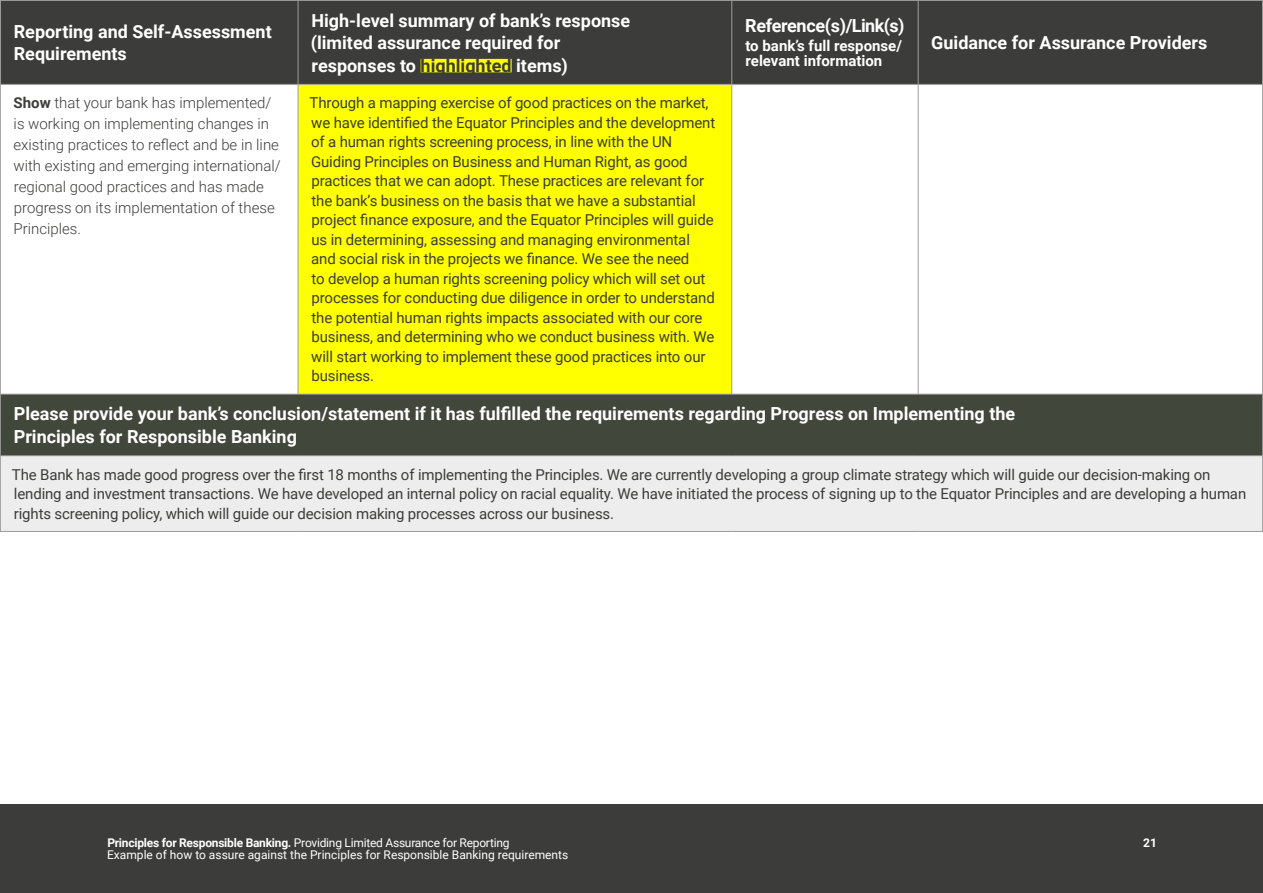
<style>
.page{position:relative;width:1263px;height:893px;background:#fff}
.page>*{position:absolute;margin:0;border:0;box-sizing:border-box;transform-origin:0 0}
.t1{font:700 18px/22.5px "Roboto";color:#fff}
.t2{font:700 18px "Roboto";letter-spacing:-.02em;color:#fff}
.t3{font:15px/19.5px "Roboto";letter-spacing:-.01em;color:#3c3c3b}
.t4{font:300 15px/21px "Roboto";color:#3c3c3b}
.t5{font:700 15px/15px "Roboto";color:#fff}
.t6{font:12px "Roboto";color:#fff}
.t7{font:12px "Roboto";letter-spacing:-.02em;color:#fff}
.t8{font:700 12px "Roboto";color:#fff}
.s1{color:#3c3c3b}
.s2{font-weight:700}
</style>
<div class="page">
<div style="left:0;top:805px;width:1263px;height:88px;background:#3c3c3b"></div>
<div style="left:1px;top:1px;width:1261px;height:83px;background:#3c3c3b"></div>
<div style="left:298px;top:84px;width:434px;height:310px;background:#ff0"></div>
<div style="left:0;top:394px;width:1262px;height:62px;background:#41473b"></div>
<div style="left:0;top:456px;width:1262px;height:75px;background:#ededed"></div>
<hr style="left:0;top:0;width:298px;height:1px;background:#9d9d9c">
<hr style="left:0;top:1px;width:1px;height:83px;background:#9d9d9c">
<hr style="left:298px;top:0;width:434px;height:1px;background:#9d9d9c">
<hr style="left:298px;top:1px;width:1px;height:83px;background:#9d9d9c">
<hr style="left:732px;top:0;width:186px;height:1px;background:#9d9d9c">
<hr style="left:731px;top:1px;width:1px;height:83px;background:#9d9d9c">
<hr style="left:918px;top:0;width:345px;height:1px;background:#9d9d9c">
<hr style="left:918px;top:1px;width:1px;height:83px;background:#9d9d9c">
<hr style="left:1262px;top:1px;width:1px;height:83px;background:#9d9d9c">
<hr style="left:0;top:84px;width:298px;height:1px;background:#9d9d9c">
<hr style="left:298px;top:84px;width:434px;height:1px;background:#9d9d9c">
<hr style="left:732px;top:84px;width:186px;height:1px;background:#9d9d9c">
<hr style="left:918px;top:84px;width:345px;height:1px;background:#9d9d9c">
<hr style="left:0;top:85px;width:1px;height:309px;background:#9d9d9c">
<hr style="left:918px;top:85px;width:1px;height:309px;background:#9d9d9c">
<hr style="left:1262px;top:85px;width:1px;height:309px;background:#9d9d9c">
<hr style="left:298px;top:85px;width:1px;height:309px;background:#9d9d9c">
<hr style="left:731px;top:85px;width:1px;height:309px;background:#9d9d9c">
<hr style="left:0;top:394px;width:298px;height:1px;background:#9d9d9c">
<hr style="left:0;top:395px;width:1px;height:60px;background:#9d9d9c">
<hr style="left:298px;top:394px;width:434px;height:1px;background:#9d9d9c">
<hr style="left:732px;top:394px;width:186px;height:1px;background:#9d9d9c">
<hr style="left:918px;top:394px;width:345px;height:1px;background:#9d9d9c">
<hr style="left:1262px;top:395px;width:1px;height:60px;background:#9d9d9c">
<hr style="left:0;top:455px;width:298px;height:1px;background:#9d9d9c">
<hr style="left:0;top:456px;width:1px;height:75px;background:#9d9d9c">
<hr style="left:298px;top:455px;width:434px;height:1px;background:#9d9d9c">
<hr style="left:732px;top:455px;width:186px;height:1px;background:#9d9d9c">
<hr style="left:918px;top:455px;width:345px;height:1px;background:#9d9d9c">
<hr style="left:1262px;top:456px;width:1px;height:75px;background:#9d9d9c">
<hr style="left:0;top:531px;width:298px;height:1px;background:#9d9d9c">
<hr style="left:298px;top:531px;width:434px;height:1px;background:#9d9d9c">
<hr style="left:732px;top:531px;width:186px;height:1px;background:#9d9d9c">
<hr style="left:918px;top:531px;width:345px;height:1px;background:#9d9d9c">
<div style="left:421px;top:59px;width:91px;height:13px;background:#ff0"></div>
<p class="t1" style="left:14px;top:20px;width:259px">Reporting and Self-Assessment<br>Requirements</p>
<p class="t1" style="left:311px;top:8px;width:321px">High-level summary of bank’s response (limited assurance required for responses to <span class="s1">highlighted</span> items)</p>
<p class="t2" style="left:745px;top:13px;width:161px">Reference(s)/Link(s)</p>
<p class="t5" style="left:745px;top:38px;width:158px">to bank’s full response/ relevant information</p>
<p class="t1" style="left:931px;top:31px;width:278px">Guidance for Assurance Providers</p>
<p class="t4" style="left:13px;top:92px;width:269px"><span class="s2">Show</span> that your bank has implemented/ is working on implementing changes in existing practices to reflect and be in line with existing and emerging international/ regional good practices and has made progress on its implementation of these Principles.</p>
<p class="t3" style="left:310px;top:93px;width:407px">Through a mapping exercise of good practices on the market, we have identified the Equator Principles and the development of a human rights screening process, in line with the UN Guiding Principles on Business and Human Right, as good practices that we can adopt. These practices are relevant for the bank’s business on the basis that we have a substantial project finance exposure, and the Equator Principles will guide us in determining, assessing and managing environmental and social risk in the projects we finance. We see the need<br>to develop a human rights screening policy which will set out processes for conducting due diligence in order to understand the potential human rights impacts associated with our core business, and determining who we conduct business with. We will start working to implement these good practices into our business.</p>
<p class="t1" style="left:14px;top:402px;width:1003px">Please provide your bank’s conclusion/statement if it has fulfilled the requirements regarding Progress on Implementing the<br>Principles for Responsible Banking</p>
<p class="t3" style="left:12px;top:464px;width:1236px">The Bank has made good progress over the first 18 months of implementing the Principles. We are currently developing a group climate strategy which will guide our decision-making on lending and investment transactions. We have developed an internal policy on racial equality. We have initiated the process of signing up to the Equator Principles and are developing a human rights screening policy, which will guide our decision making processes across our business.</p>
<p class="t7" style="left:107px;top:835px;width:404px"><span class="s2">Principles for Responsible Banking.</span> Providing Limited Assurance for Reporting</p>
<p class="t8" style="left:1143px;top:835px;width:15px">21</p>
<p class="t6" style="left:107px;top:847px;width:463px">Example of how to assure against the Principles for Responsible Banking requirements</p>
</div>
